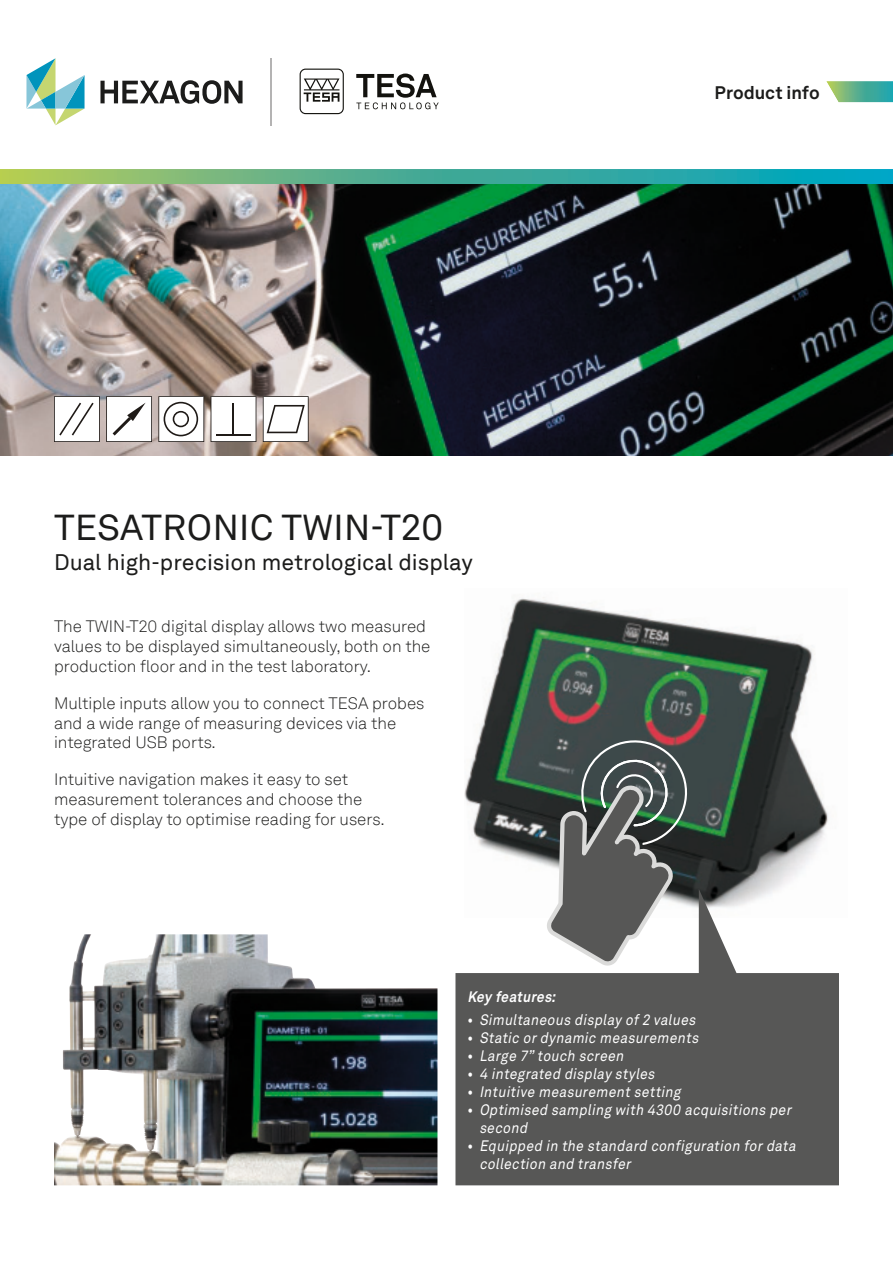
<style>
.page{position:relative;width:893px;height:1263px;background:#fff}
.page>*{position:absolute;margin:0;border:0;box-sizing:border-box;transform-origin:0 0}
.t1{font:36px "Hexagon Akkurat TT";letter-spacing:.01em;color:#1c1c1b}
.t2{font:22.5px "Hexagon Akkurat TT";color:#1c1c1b}
.t3{font:700 18px "Hexagon Akkurat";letter-spacing:-.005em;color:#1c1c1b}
.t4{font:300 16.5px/19.8px "Hexagon Akkurat TT";color:#1c1c1b}
.t5{font:italic 15px/18px "Hexagon Akkurat";color:#fff;scale:.9 1}
.t6{font:italic 700 15px "Hexagon Akkurat";color:#fff;scale:.9 1}
.s1{font-style:normal}
</style>
<div class="page">
<img style="left:0;top:184px;width:893px;height:271px">
<svg style="left:826px;top:81px;width:67px;height:21px"></svg>
<svg style="left:300px;top:69px;width:44px;height:45px"></svg>
<svg style="left:356px;top:74px;width:83px;height:35px"></svg>
<hr style="left:270px;top:58px;width:2px;height:67px;background:#b4b3b3">
<svg style="left:100px;top:80px;width:143px;height:24px"></svg>
<svg style="left:26px;top:58px;width:59px;height:67px"></svg>
<svg style="left:0;top:169px;width:893px;height:15px"></svg>
<img style="left:464px;top:597px;width:365px;height:292px">
<svg style="left:455px;top:889px;width:384px;height:296px;fill:#575756"></svg>
<img style="left:54px;top:934px;width:383px;height:251px">
<svg style="left:211px;top:396px;width:45px;height:46px"></svg>
<svg style="left:263px;top:396px;width:46px;height:46px"></svg>
<hr style="left:216px;top:434px;width:34px;height:2px;background:#1f1a17">
<hr style="left:232px;top:403px;width:2px;height:32px;background:#1f1a17">
<svg style="left:54px;top:396px;width:46px;height:46px"></svg>
<svg style="left:106px;top:396px;width:46px;height:46px"></svg>
<svg style="left:158px;top:396px;width:46px;height:46px"></svg>
<svg style="left:546px;top:733px;width:148px;height:234px"></svg>
<h1 class="t1" style="left:54px;top:500px;width:391px">TESATRONIC TWIN-T20</h1>
<h2 class="t2" style="left:54px;top:553px;width:421px">Dual high-precision metrological display</h2>
<p class="t4" style="left:54px;top:618px;width:378px">The TWIN-T20 digital display allows two measured values to be displayed simultaneously, both on the production floor and in the test laboratory.</p>
<p class="t4" style="left:54px;top:695px;width:372px">Multiple inputs allow you to connect TESA probes and a wide range of measuring devices via the integrated USB ports.</p>
<p class="t4" style="left:54px;top:771px;width:332px">Intuitive navigation makes it easy to set measurement tolerances and choose the type of display to optimise reading for users.</p>
<p class="t3" style="left:715px;top:85px;width:107px">Product info</p>
<p class="t6" style="left:467px;top:991px;width:102px">Key features:</p>
<p class="t5" style="left:467px;top:1012px;width:258px"><span class="s1">•</span> Simultaneous display of 2 values</p>
<p class="t5" style="left:467px;top:1030px;width:261px"><span class="s1">•</span> Static or dynamic measurements</p>
<p class="t5" style="left:467px;top:1048px;width:178px"><span class="s1">•</span> Large 7” touch screen</p>
<p class="t5" style="left:467px;top:1066px;width:212px"><span class="s1">•</span> 4 integrated display styles</p>
<p class="t5" style="left:467px;top:1084px;width:241px"><span class="s1">•</span> Intuitive measurement setting</p>
<p class="t5" style="left:479px;top:1102px;width:351px;text-indent:-12px"><span class="s1">•</span> Optimised sampling with 4300 acquisitions per second</p>
<p class="t5" style="left:479px;top:1138px;width:356px;text-indent:-12px"><span class="s1">•</span> Equipped in the standard configuration for data collection and transfer</p>
</div>
